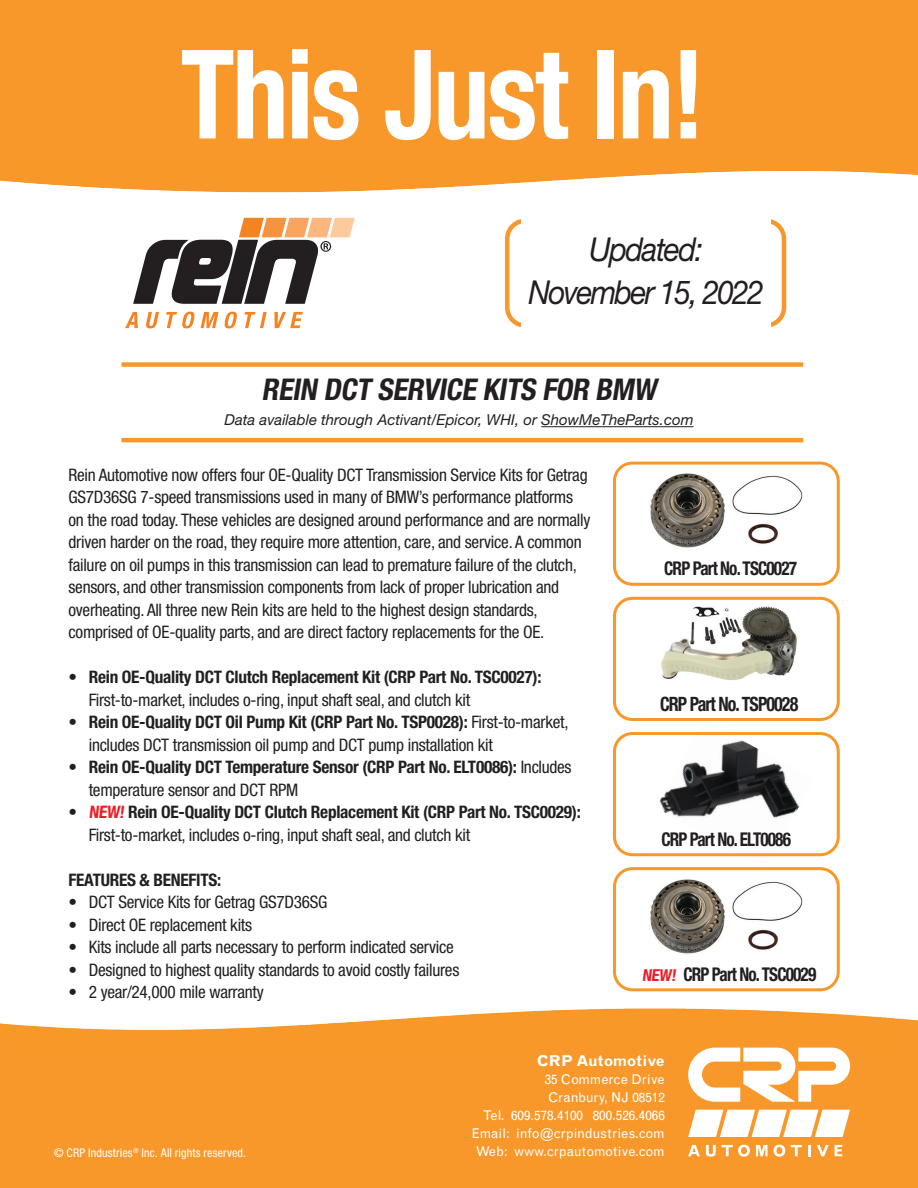
<style>
.page{position:relative;width:918px;height:1188px;background:#fff}
.page>*{position:absolute;margin:0;border:0;box-sizing:border-box;transform-origin:0 0}
.t1{font:700 condensed 123.75px "Helvetica Neue LT Std";letter-spacing:-.02em;color:#fff;scale:.91 1}
.t2{font:italic 33px "Helvetica Neue LT Std";letter-spacing:-.06em;color:#231f20;scale:.91 1}
.t3{font:italic 700 condensed 30px "Helvetica Neue LT Std";color:#231f20}
.t4{font:700 condensed 19.8px "Helvetica Neue LT Std";letter-spacing:-.05em;color:#231f20;scale:.91 1}
.t5{font:700 condensed 18.9px "Helvetica Neue LT Std";letter-spacing:-.05em;color:#231f20;scale:.91 1}
.t6{font:condensed 17.25px/22.5px "Helvetica Neue LT Std";letter-spacing:-.015em;color:#231f20}
.t7{font:700 condensed 17.25px/22.5px "Helvetica Neue LT Std";letter-spacing:-.015em;color:#231f20}
.t8{font:italic 15px "Helvetica Neue LT Std";color:#231f20}
.t9{font:700 15px "Grotesque MT Std";color:#fff}
.t10{font:13.5px/18px "Grotesque MT Std";color:#fff;text-align:right}
.t11{font:condensed 12px "Helvetica Neue LT Std";letter-spacing:.01em;color:#fff}
.s1{font-weight:400}
.s2{font-weight:700}
.s3{color:#ed1c24}
.s4{font-size:16.5px;color:#ed1c24}
</style>
<div class="page">
<img style="left:0;top:158px;width:918px;height:35px">
<div style="left:0;top:0;width:918px;height:158px;background:#f8982a"></div>
<img style="left:0;top:1008px;width:918px;height:36px">
<div style="left:0;top:1044px;width:918px;height:144px;background:#f8982a"></div>
<svg style="left:688px;top:1048px;width:162px;height:54px"></svg>
<svg style="left:688px;top:1145px;width:12px;height:11px"></svg>
<svg style="left:706px;top:1145px;width:10px;height:12px"></svg>
<svg style="left:722px;top:1145px;width:28px;height:12px"></svg>
<svg style="left:756px;top:1145px;width:12px;height:11px"></svg>
<svg style="left:774px;top:1145px;width:11px;height:12px"></svg>
<svg style="left:791px;top:1145px;width:11px;height:11px"></svg>
<svg style="left:808px;top:1145px;width:3px;height:11px"></svg>
<svg style="left:817px;top:1145px;width:12px;height:11px"></svg>
<svg style="left:835px;top:1145px;width:8px;height:11px"></svg>
<svg style="left:688px;top:1110px;width:162px;height:27px;background:#fdf0e0"></svg>
<svg style="left:125px;top:312px;width:178px;height:16px"></svg>
<svg style="left:133px;top:218px;width:222px;height:86px"></svg>
<div style="left:505px;top:219px;width:281px;height:109px;border:4px solid #f8982a;border-radius:18px"></div>
<div style="left:121px;top:362px;width:682px;height:5px;background:#f8982a"></div>
<hr style="left:121px;top:438px;width:682px;height:4px;background:#f8982a">
<hr style="left:541px;top:426px;width:152px;height:1px;background:#231f20">
<div style="left:521px;top:196px;width:250px;height:151px;background:#fff"></div>
<img style="left:650px;top:473px;width:153px;height:75px">
<div style="left:613px;top:462px;width:227px;height:124px;border:3px solid #f8982a;border-radius:18px"></div>
<img style="left:656px;top:740px;width:158px;height:117px">
<div style="left:613px;top:732px;width:227px;height:124px;border:3px solid #f8982a;border-radius:18px"></div>
<img style="left:661px;top:606px;width:136px;height:74px">
<div style="left:613px;top:597px;width:227px;height:124px;border:3px solid #f8982a;border-radius:18px"></div>
<div style="left:613px;top:867px;width:227px;height:124px;border:3px solid #f8982a;border-radius:18px"></div>
<img style="left:650px;top:879px;width:153px;height:75px">
<h1 class="t1" style="left:181px;top:20px;width:578px">This Just In!</h1>
<p class="t2" style="left:589px;top:229px;width:127px">Updated:</p>
<p class="t2" style="left:529px;top:272px;width:260px">November 15, 2022</p>
<p class="t3" style="left:262px;top:372px;width:402px">REIN DCT SERVICE KITS FOR BMW</p>
<p class="t8" style="left:225px;top:411px;width:470px">Data available through Activant/Epicor, WHI, or ShowMeTheParts.com</p>
<p class="t6" style="left:69px;top:464px;width:523px">Rein Automotive now offers four OE-Quality DCT Transmission Service Kits for Getrag GS7D36SG 7-speed transmissions used in many of BMW’s performance platforms on the road today. These vehicles are designed around performance and are normally driven harder on the road, they require more attention, care, and service. A common failure on oil pumps in this transmission can lead to premature failure of the clutch, sensors, and other transmission components from lack of proper lubrication and overheating. All three new Rein kits are held to the highest design standards, comprised of OE-quality parts, and are direct factory replacements for the OE.</p>
<p class="t7" style="left:89px;top:666px;width:454px;text-indent:-20px">• Rein OE-Quality DCT Clutch Replacement Kit (CRP Part No. TSC0027):<br><span class="s1">First-to-market, includes o-ring, input shaft seal, and clutch kit</span></p>
<p class="t6" style="left:89px;top:711px;width:481px;text-indent:-20px"><span class="s2">• Rein OE-Quality DCT Oil Pump Kit (CRP Part No. TSP0028):</span> First-to-market, includes DCT transmission oil pump and DCT pump installation kit</p>
<p class="t7" style="left:89px;top:756px;width:484px;text-indent:-20px">• Rein OE-Quality DCT Temperature Sensor (CRP Part No. ELT0086): <span class="s1">Includes temperature sensor and DCT RPM</span></p>
<p class="t7" style="left:89px;top:801px;width:494px;text-indent:-20px">• <span class="s3">NEW!</span> Rein OE-Quality DCT Clutch Replacement Kit (CRP Part No. TSC0029):<br><span class="s1">First-to-market, includes o-ring, input shaft seal, and clutch kit</span></p>
<p class="t7" style="left:69px;top:868px;width:154px">FEATURES &amp; BENEFITS:</p>
<p class="t6" style="left:69px;top:891px;width:261px">• DCT Service Kits for Getrag GS7D36SG</p>
<p class="t6" style="left:69px;top:914px;width:185px">• Direct OE replacement kits</p>
<p class="t6" style="left:69px;top:936px;width:387px">• Kits include all parts necessary to perform indicated service</p>
<p class="t6" style="left:69px;top:959px;width:392px">• Designed to highest quality standards to avoid costly failures</p>
<p class="t6" style="left:69px;top:981px;width:197px">• 2 year/24,000 mile warranty</p>
<p class="t5" style="left:664px;top:557px;width:147px">CRP Part No. TSC0027</p>
<p class="t4" style="left:660px;top:692px;width:153px">CRP Part No. TSP0028</p>
<p class="t5" style="left:661px;top:827px;width:144px">CRP Part No. ELT0086</p>
<p class="t5" style="left:642px;top:962px;width:193px"><span class="s4">NEW!</span> CRP Part No. TSC0029</p>
<p class="t9" style="left:537px;top:1052px;width:129px">CRP Automotive</p>
<p class="t10" style="left:472px;top:1070px;width:195px">35 Commerce Drive<br>Cranbury, NJ 08512<br>Tel. 609.578.4100 800.526.4066<br>Email: info@crpindustries.com</p>
<p class="t11" style="left:54px;top:1145px;width:193px">© CRP Industries<sup>®</sup> Inc. All rights reserved.</p>
<p class="t10" style="left:476px;top:1142px;width:191px">Web: www.crpautomotive.com</p>
</div>
